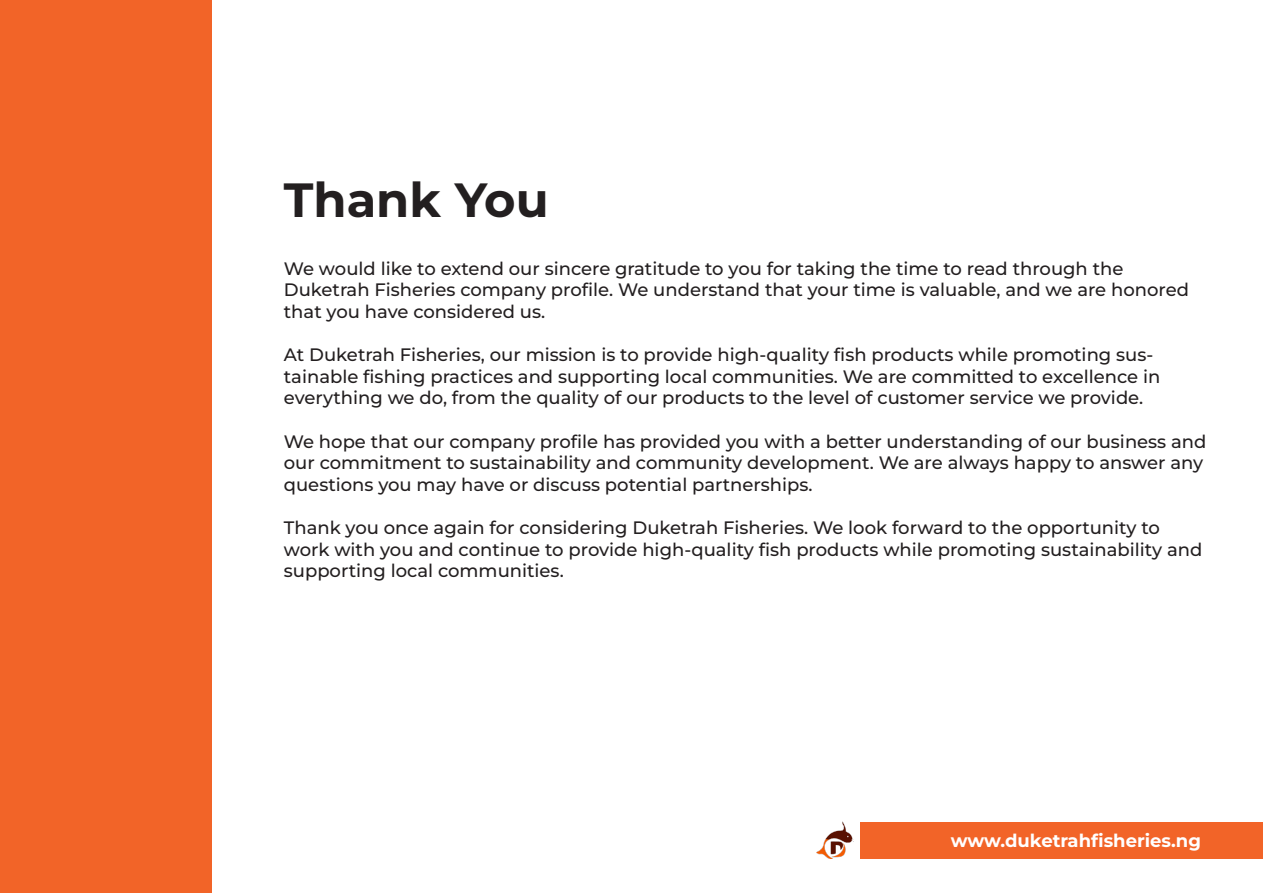
<style>
.page{position:relative;width:1263px;height:893px;background:#fff}
.page>*{position:absolute;margin:0;border:0;box-sizing:border-box;transform-origin:0 0}
.t1{font:700 48px "Montserrat";color:#231f20}
.t2{font:500 18px/21.6px "Montserrat";color:#231f20}
.t3{font:700 18px "Montserrat";color:#fff}
</style>
<div class="page">
<div style="left:1px;top:0;width:211px;height:893px;background:#f26428"></div>
<div style="left:860px;top:822px;width:403px;height:36px;background:#f26428"></div>
<img style="left:817px;top:822px;width:37px;height:36px">
<p class="t1" style="left:284px;top:168px;width:266px">Thank You</p>
<p class="t2" style="left:284px;top:257px;width:841px">We would like to extend our sincere gratitude to you for taking the time to read through the</p>
<p class="t2" style="left:284px;top:279px;width:906px">Duketrah Fisheries company profile. We understand that your time is valuable, and we are honored that you have considered us.</p>
<p class="t2" style="left:284px;top:343px;width:878px">At Duketrah Fisheries, our mission is to provide high-quality fish products while promoting sus&shy;tainable fishing practices and supporting local communities. We are committed to excellence in everything we do, from the quality of our products to the level of customer service we provide.</p>
<p class="t2" style="left:284px;top:430px;width:924px">We hope that our company profile has provided you with a better understanding of our business and our commitment to sustainability and community development. We are always happy to answer any questions you may have or discuss potential partnerships.</p>
<p class="t2" style="left:284px;top:516px;width:920px">Thank you once again for considering Duketrah Fisheries. We look forward to the opportunity to work with you and continue to provide high-quality fish products while promoting sustainability and supporting local communities.</p>
<p class="t3" style="left:951px;top:828px;width:252px">www.duketrahfisheries.ng</p>
</div>
